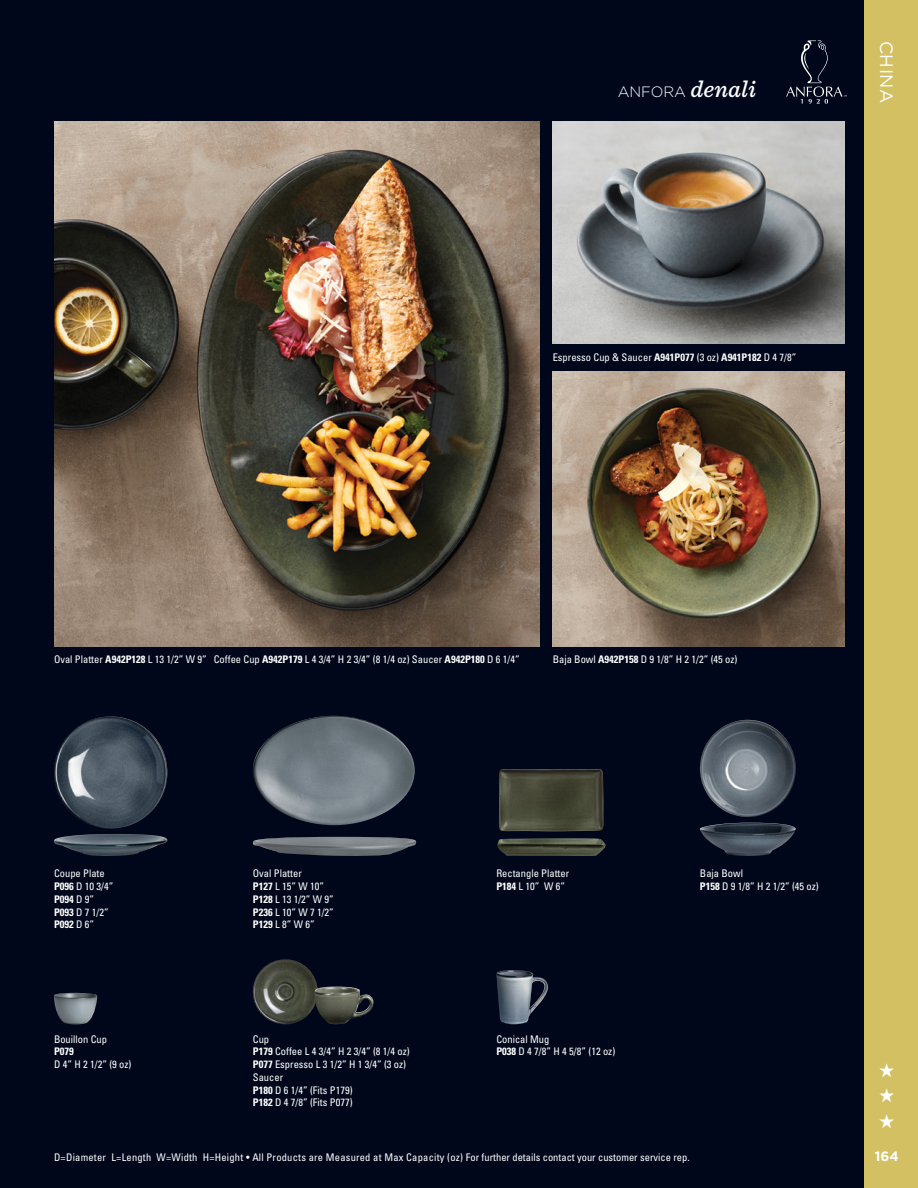
<style>
.page{position:relative;width:918px;height:1188px;background:#00071b}
.page>*{position:absolute;margin:0;border:0;box-sizing:border-box;transform-origin:0 0}
.t1{font:19.5px/25.5px "Zapf Dingbats ITC";color:#fff;text-align:justify}
.t2{font:18px "Gotham";letter-spacing:.03em;color:#fff}
.t3{font:300 15px "Gotham";color:#fff}
.t4{font:700 13.5px "Gotham";color:#fff}
.t5{font:condensed 10.5px/12.8px "Univers LT Std";color:#fff}
.t6{font:condensed 10.5px "Univers LT Std";letter-spacing:.02em;color:#fff}
.t7{font:700 condensed 10.5px "Univers LT Std";color:#fff}
.s1{font-family:"Sentinel";font-weight:500;font-style:italic;font-size:24px}
.s2{font-weight:700}
</style>
<div class="page">
<img style="left:253px;top:716px;width:162px;height:109px">
<img style="left:253px;top:837px;width:163px;height:19px">
<img style="left:54px;top:993px;width:43px;height:31px">
<img style="left:54px;top:716px;width:113px;height:113px">
<img style="left:54px;top:834px;width:113px;height:22px">
<img style="left:497px;top:838px;width:109px;height:18px">
<img style="left:499px;top:769px;width:104px;height:63px">
<img style="left:700px;top:720px;width:96px;height:97px">
<img style="left:700px;top:823px;width:96px;height:33px">
<img style="left:253px;top:959px;width:65px;height:65px;border-radius:32px">
<img style="left:315px;top:987px;width:58px;height:37px">
<img style="left:496px;top:970px;width:52px;height:54px">
<img style="left:54px;top:122px;width:486px;height:524px">
<img style="left:553px;top:122px;width:291px;height:221px">
<img style="left:553px;top:372px;width:291px;height:274px">
<div style="left:864px;top:0;width:54px;height:1188px;background:#d3c063"></div>
<svg style="left:786px;top:40px;width:61px;height:64px"></svg>
<h3 class="t3" style="left:618px;top:84px;width:140px">ANFORA <span class="s1">denali</span></h3>
<h2 class="t2" style="left:896px;top:40px;width:64px;rotate:90deg">CHINA</h2>
<p class="t5" style="left:553px;top:351px;width:245px">Espresso Cup &amp; Saucer <span class="s2">A941P077</span> (3 oz) <span class="s2">A941P182</span> D 4 7/8”</p>
<p class="t5" style="left:54px;top:653px;width:467px">Oval Platter <span class="s2">A942P128</span> L 13 1/2” W 9” Coffee Cup <span class="s2">A942P179</span> L 4 3/4” H 2 3/4” (8 1/4 oz) Saucer <span class="s2">A942P180</span> D 6 1/4”</p>
<p class="t5" style="left:553px;top:653px;width:186px">Baja Bowl <span class="s2">A942P158</span> D 9 1/8” H 2 1/2” (45 oz)</p>
<p class="t5" style="left:253px;top:867px;width:83px">Oval Platter<br><span class="s2">P127</span> L 15” W 10”<br><span class="s2">P128</span> L 13 1/2” W 9”<br><span class="s2">P236</span> L 10” W 7 1/2”<br><span class="s2">P129</span> L 8” W 6”</p>
<p class="t5" style="left:54px;top:867px;width:61px">Coupe Plate<br><span class="s2">P096</span> D 10 3/4”<br><span class="s2">P094</span> D 9”<br><span class="s2">P093</span> D 7 1/2”<br><span class="s2">P092</span> D 6”</p>
<p class="t5" style="left:496px;top:867px;width:74px">Rectangle Platter<br><span class="s2">P184</span> L 10” W 6”</p>
<p class="t5" style="left:54px;top:1032px;width:55px">Bouillon Cup</p>
<p class="t7" style="left:54px;top:1045px;width:21px">P079</p>
<p class="t5" style="left:54px;top:1058px;width:79px">D 4” H 2 1/2” (9 oz)</p>
<p class="t5" style="left:253px;top:1032px;width:158px">Cup<br><span class="s2">P179</span> Coffee L 4 3/4” H 2 3/4” (8 1/4 oz)<br><span class="s2">P077</span> Espresso L 3 1/2” H 1 3/4” (3 oz)<br>Saucer<br><span class="s2">P180</span> D 6 1/4” (Fits P179)<br><span class="s2">P182</span> D 4 7/8” (Fits P077)</p>
<p class="t5" style="left:496px;top:1032px;width:120px">Conical Mug<br><span class="s2">P038</span> D 4 7/8” H 4 5/8” (12 oz)</p>
<p class="t5" style="left:700px;top:867px;width:120px">Baja Bowl<br><span class="s2">P158</span> D 9 1/8” H 2 1/2” (45 oz)</p>
<h1 class="t1" style="left:879px;top:1058px;width:17px">★ ★ ★</h1>
<p class="t6" style="left:54px;top:1150px;width:637px">D=Diameter L=Length W=Width H=Height • All Products are Measured at Max Capacity (oz) For further details contact your customer service rep.</p>
<p class="t4" style="left:875px;top:1148px;width:25px">164</p>
</div>
